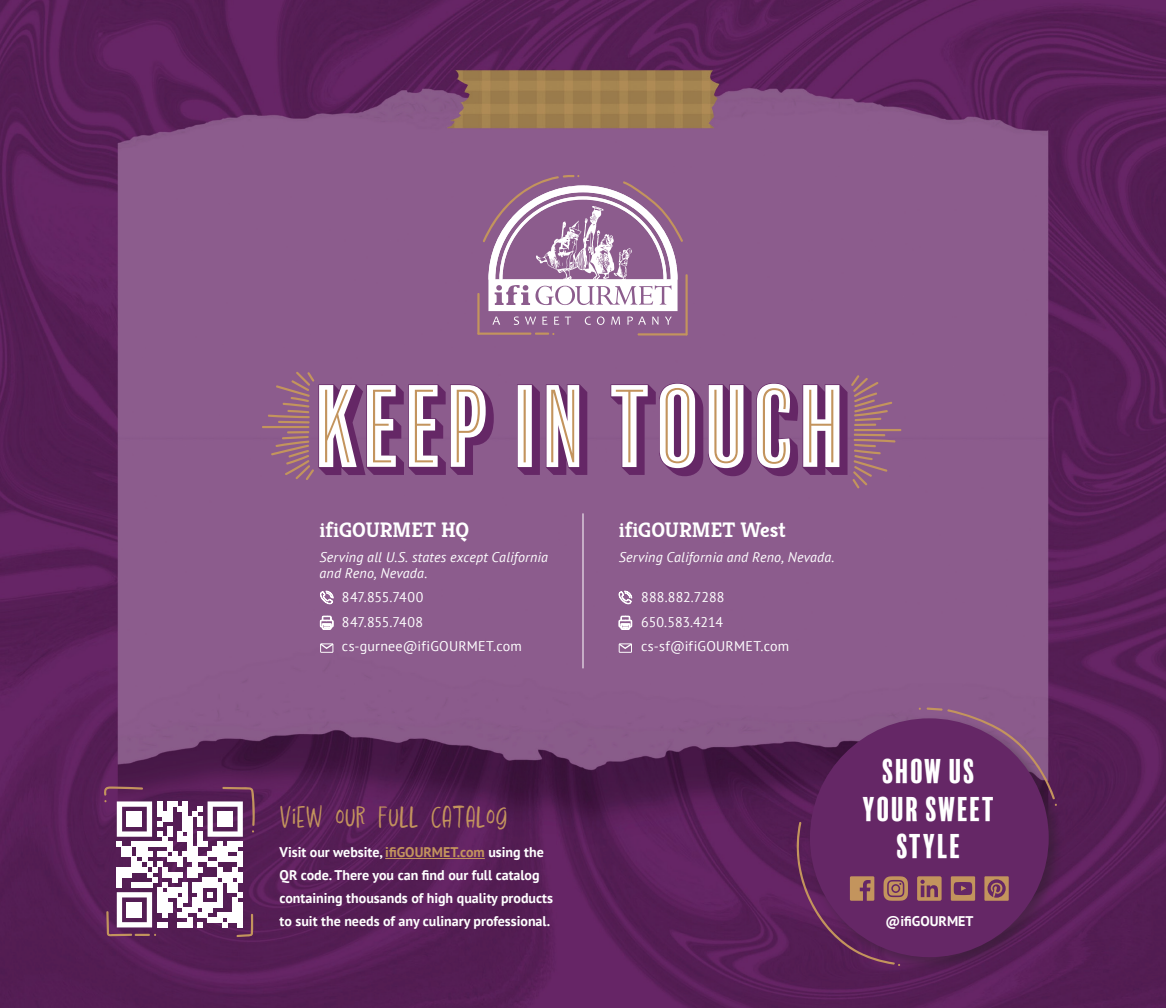
<style>
.page{position:relative;width:1166px;height:1008px;background:#fff}
.page>*{position:absolute;margin:0;border:0;box-sizing:border-box;transform-origin:0 0}
.Page_Heading_IBIE{font:35px "Hey Eloise";color:#c3945d}
.t1{font:31.5px "Balboa Plus Fill";color:#fff}
.Product_Code_IBIE{font:700 21px "Kreon";color:#fff}
.Product_Details_IBIE{font:700 14px/22.8px "PT Sans";color:#fff}
.t2{font:italic 14px/15.8px "PT Sans";letter-spacing:.015em;color:#fff}
.t3{font:14px "PT Sans";letter-spacing:.01em;color:#fff}
.t4{font:14px "PT Sans";letter-spacing:-.015em;color:#fff}
.t5{font:14px "PT Sans";letter-spacing:-.01em;color:#fff}
.s1{color:#c3945d}
</style>
<div class="page">
<img style="left:0;top:0;width:1165px;height:1008px">
<svg style="left:618px;top:616px;width:14px;height:14px"></svg>
<svg style="left:618px;top:591px;width:14px;height:13px"></svg>
<svg style="left:617px;top:642px;width:16px;height:11px"></svg>
<svg style="left:320px;top:616px;width:13px;height:14px"></svg>
<svg style="left:320px;top:591px;width:14px;height:13px"></svg>
<svg style="left:319px;top:642px;width:16px;height:11px"></svg>
<div style="left:806px;top:714px;width:257px;height:258px;background:#231f20;opacity:.4"></div>
<div style="left:810px;top:718px;width:238px;height:239px;background:#652766;border-radius:50%"></div>
<svg style="left:917px;top:876px;width:24px;height:25px"></svg>
<svg style="left:950px;top:876px;width:25px;height:25px"></svg>
<svg style="left:984px;top:876px;width:24px;height:25px"></svg>
<hr style="left:385px;top:858px;width:100px;height:1px;background:#c3945d">
<hr style="left:582px;top:513px;width:1px;height:155px;background:#fff">
<svg style="left:794px;top:821px;width:114px;height:145px"></svg>
<svg style="left:918px;top:707px;width:139px;height:99px"></svg>
<svg style="left:477px;top:175px;width:210px;height:161px"></svg>
<svg style="left:261px;top:371px;width:578px;height:109px"></svg>
<svg style="left:853px;top:429px;width:48px;height:2px"></svg>
<hr style="left:853px;top:424px;width:23px;height:2px;background:#c3945d">
<hr style="left:853px;top:434px;width:32px;height:2px;background:#c3945d">
<svg style="left:851px;top:375px;width:41px;height:46px;background:#986881"></svg>
<svg style="left:852px;top:439px;width:43px;height:50px;background:#966683"></svg>
<svg style="left:104px;top:786px;width:151px;height:151px"></svg>
<div style="left:127px;top:812px;width:15px;height:15px;background:#fff"></div>
<div style="left:218px;top:812px;width:15px;height:15px;background:#fff"></div>
<div style="left:127px;top:902px;width:15px;height:15px;background:#fff"></div>
<p class="Product_Code_IBIE" style="left:319px;top:514px;width:151px">ifiGOURMET HQ</p>
<p class="t2" style="left:319px;top:549px;width:230px">Serving all U.S. states except California and Reno, Nevada.</p>
<p class="t4" style="left:342px;top:588px;width:83px">847.855.7400</p>
<p class="t4" style="left:342px;top:613px;width:83px">847.855.7408</p>
<p class="t3" style="left:342px;top:637px;width:181px">cs-gurnee@ifiGOURMET.com</p>
<p class="Page_Heading_IBIE" style="left:280px;top:800px;width:229px">VIEW OUR FULL CATALOG</p>
<p class="Product_Details_IBIE" style="left:280px;top:841px;width:275px">Visit our website, <span class="s1">ifiGOURMET.com</span> using the QR code. There you can find our full catalog containing thousands of high quality products to suit the needs of any culinary professional.</p>
<p class="Product_Code_IBIE" style="left:619px;top:514px;width:168px">ifiGOURMET West</p>
<p class="t2" style="left:619px;top:549px;width:217px">Serving California and Reno, Nevada.</p>
<p class="t3" style="left:641px;top:588px;width:85px">888.882.7288</p>
<p class="t5" style="left:641px;top:613px;width:83px">650.583.4214</p>
<p class="t3" style="left:641px;top:637px;width:149px">cs-sf@ifiGOURMET.com</p>
<p class="t1" style="left:882px;top:753px;width:96px">SHOW US</p>
<p class="t1" style="left:862px;top:791px;width:135px">YOUR SWEET</p>
<p class="t1" style="left:896px;top:829px;width:67px">STYLE</p>
<p class="Product_Details_IBIE" style="left:885px;top:909px;width:89px">@ifiGOURMET</p>
</div>
